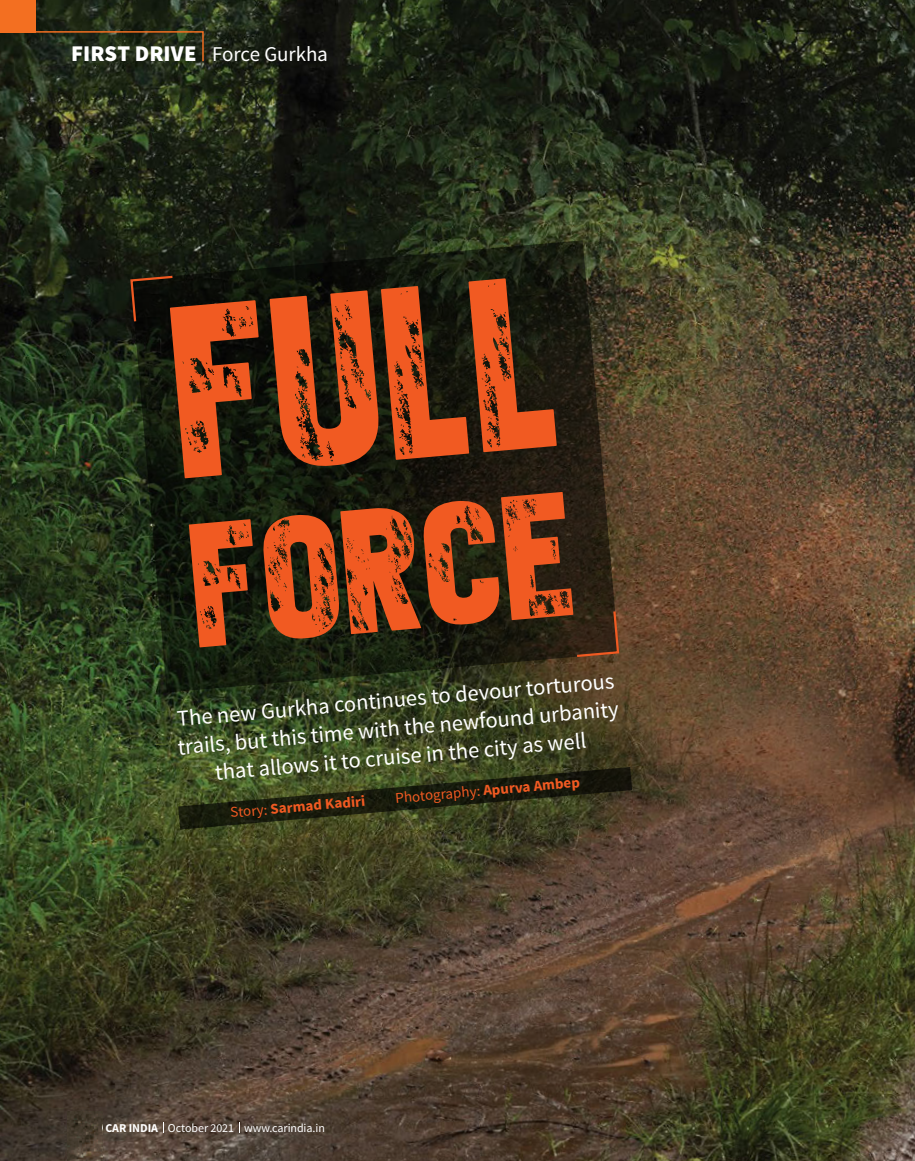
<style>
.page{position:relative;width:915px;height:1161px;background:#fff}
.page>*{position:absolute;margin:0;border:0;box-sizing:border-box;transform-origin:0 0}
.t1{font:22.5px/28.5px "Source Sans Pro";color:#fff;text-align:center}
.t2{font:21px "Source Sans Pro";letter-spacing:-.005em;color:#fff}
.t3{font:15px "Source Sans Pro";color:#f15a22}
.t4{font:700 15px "Source Sans Pro";color:#f15a22}
.t5{font:12px "Source Sans Pro";letter-spacing:-.005em;color:#fff}
.s1{font-weight:900;font-size:22.5px}
.s2{font-weight:400}
.s3{font-weight:700}
.s4{font-weight:700;font-size:15px}
</style>
<div class="page">
<img style="left:0;top:0;width:914px;height:1161px">
<svg style="left:131px;top:240px;width:487px;height:452px;background:#222614"></svg>
<svg style="left:178px;top:767px;width:454px;height:62px;background:#34391b"></svg>
<svg style="left:189px;top:492px;width:384px;height:155px;background:#7e3917"></svg>
<svg style="left:170px;top:278px;width:386px;height:200px;background:#763416"></svg>
<svg style="left:574px;top:609px;width:46px;height:49px;background:#472c18"></svg>
<svg style="left:129px;top:274px;width:46px;height:50px;background:#24150b"></svg>
<svg style="left:33px;top:30px;width:171px;height:33px;background:#2d311b"></svg>
<div style="left:0;top:0;width:35px;height:33px;background:#f36f21"></div>
<img style="left:68px;top:1112px;width:34px;height:49px">
<p class="t2" style="left:71px;top:41px;width:258px"><span class="s1">FIRST DRIVE</span> Force Gurkha</p>
<p class="t1" style="left:174px;top:705px;width:444px;rotate:-5deg">The new Gurkha continues to devour torturous trails, but this time with the newfound urbanity that allows it to cruise in the city as well</p>
<p class="t4" style="left:229px;top:803px;width:137px;rotate:-5deg"><span class="s2">Story:</span> Sarmad Kadiri</p>
<p class="t3" style="left:394px;top:789px;width:187px;rotate:-5deg">Photography: <span class="s3">Apurva Ambep</span></p>
<p class="t5" style="left:79px;top:1120px;width:247px"><span class="s4">50</span> <span class="s3">CAR INDIA</span> October 2021 www.carindia.in</p>
</div>
